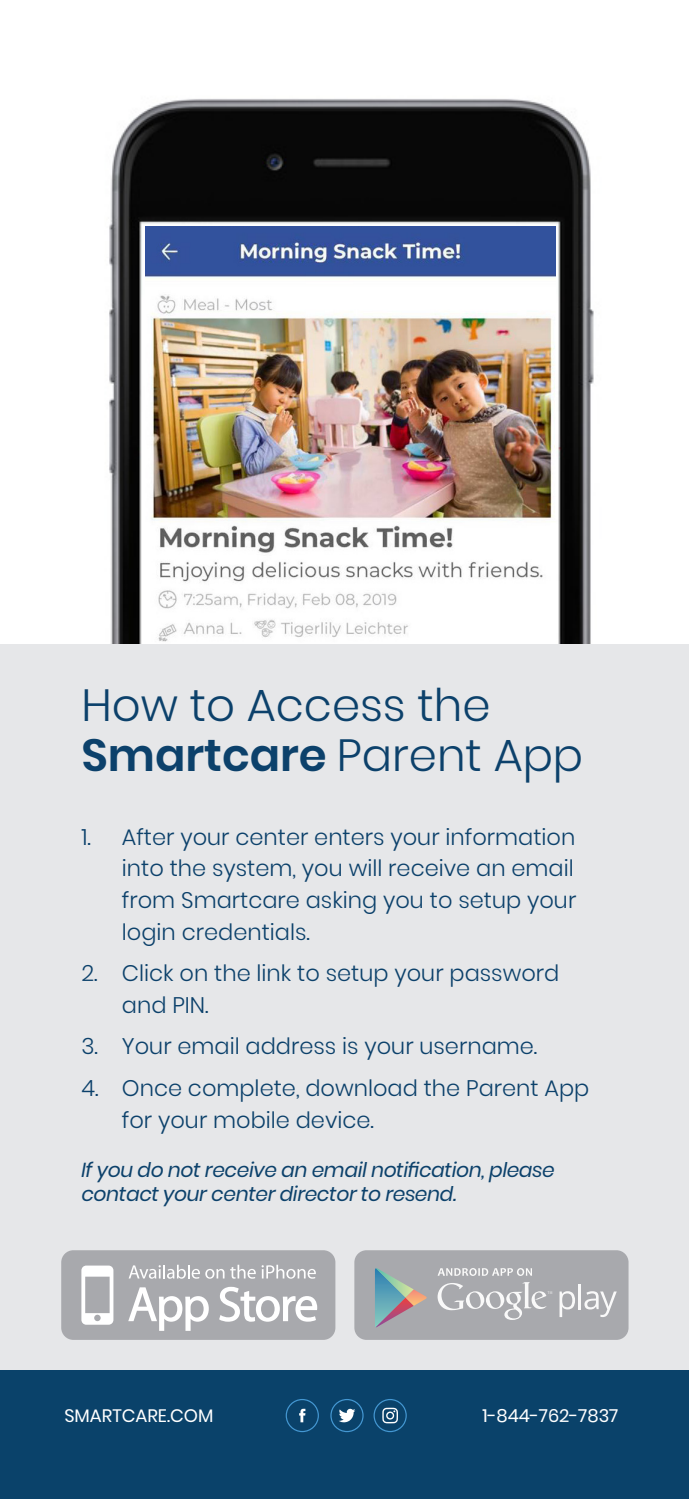
<style>
.page{position:relative;width:689px;height:1499px;background:#fff}
.page>*{position:absolute;margin:0;border:0;box-sizing:border-box;transform-origin:0 0}
.t1{font:300 45px/49.5px "Poppins";color:#0c416b}
.t2{font:300 22.5px/31.5px "Poppins";color:#0c416b}
.t3{font:italic 20.25px/24.3px "Poppins";letter-spacing:-.02em;color:#0c416b}
.t4{font:18px "Poppins";color:#fff}
.s1{font-weight:600}
</style>
<div class="page">
<img style="left:109px;top:99px;width:485px;height:545px">
<img style="left:145px;top:226px;width:410px;height:418px">
<div style="left:0;top:644px;width:688px;height:854px;background:#e6e7e9"></div>
<div style="left:354px;top:1250px;width:274px;height:89px;background:#a8a9ad;border-radius:12px"></div>
<svg style="left:375px;top:1268px;width:52px;height:59px"></svg>
<svg style="left:559px;top:1291px;width:16px;height:26px"></svg>
<hr style="left:578px;top:1284px;width:3px;height:25px;background:#f9f9f9">
<svg style="left:584px;top:1291px;width:32px;height:26px"></svg>
<svg style="left:437px;top:1282px;width:115px;height:38px"></svg>
<svg style="left:437px;top:1268px;width:95px;height:8px"></svg>
<div style="left:61px;top:1250px;width:274px;height:89px;background:#a8a9ad;border-radius:12px"></div>
<svg style="left:81px;top:1265px;width:32px;height:59px"></svg>
<svg style="left:129px;top:1264px;width:95px;height:14px"></svg>
<svg style="left:230px;top:1264px;width:86px;height:14px"></svg>
<svg style="left:128px;top:1287px;width:81px;height:43px"></svg>
<svg style="left:219px;top:1286px;width:98px;height:35px"></svg>
<div style="left:0;top:1370px;width:688px;height:128px;background:#0a426a"></div>
<svg style="left:339px;top:1408px;width:16px;height:14px"></svg>
<div style="left:330px;top:1398px;width:33px;height:34px;border:1px solid #4497d2;border-radius:50%"></div>
<svg style="left:299px;top:1408px;width:6px;height:14px"></svg>
<div style="left:285px;top:1398px;width:34px;height:34px;border:1px solid #4497d2;border-radius:50%"></div>
<svg style="left:382px;top:1407px;width:16px;height:16px"></svg>
<div style="left:373px;top:1398px;width:33px;height:34px;border:1px solid #4497d2;border-radius:50%"></div>
<p class="t1" style="left:81px;top:681px;width:503px">How to Access the<br><span class="s1">Smartcare</span> Parent App</p>
<p class="t2" style="left:122px;top:821px;width:456px;text-align:justify;text-indent:-40px">1. After your center enters your information into the system, you will receive an email from Smartcare asking you to setup your login credentials.</p>
<p class="t2" style="left:122px;top:957px;width:439px;text-indent:-40px">2. Click on the link to setup your password and PIN.</p>
<p class="t2" style="left:81px;top:1030px;width:457px">3. Your email address is your username.</p>
<p class="t2" style="left:122px;top:1072px;width:469px;line-height:32.4px;text-indent:-40px">4. Once complete, download the Parent App for your mobile device.</p>
<p class="t3" style="left:81px;top:1157px;width:474px">If you do not receive an email notification, please contact your center director to resend.</p>
<p class="t4" style="left:64px;top:1405px;width:151px">SMARTCARE.COM</p>
<p class="t4" style="left:482px;top:1405px;width:137px">1-844-762-7837</p>
</div>
